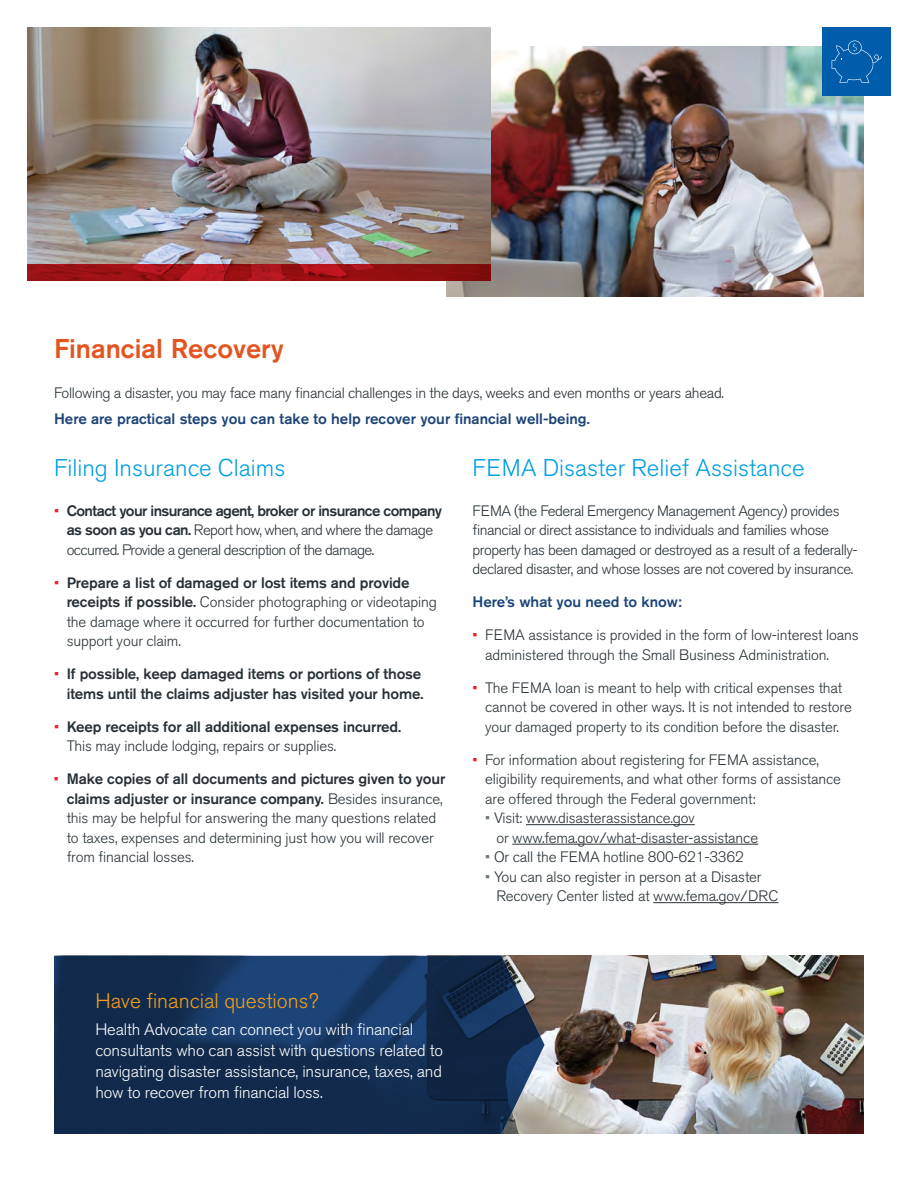
<style>
.page{position:relative;width:918px;height:1188px;background:#fff}
.page>*{position:absolute;margin:0;border:0;box-sizing:border-box;transform-origin:0 0}
.t1{font:500 27px "Akzidenz Grotesk BE";color:#e25520}
.t2{font:300 24px "Akzidenz Grotesk BE";color:#009ee2}
.t3{font:300 21px "Akzidenz Grotesk BE";color:#f39e1a}
.t4{font:300 16.5px/21px "Akzidenz Grotesk BE";letter-spacing:-.01em;color:#fff}
.t5{font:300 15px/19.5px "Akzidenz Grotesk BE";letter-spacing:-.01em;color:#273137}
.t6{font:300 15px/19.5px "Akzidenz Grotesk BE";letter-spacing:-.03em;color:#273137}
.t7{font:500 15px/19.5px "Akzidenz Grotesk BE";letter-spacing:-.01em;color:#273137;text-align:right}
.t8{font:300 15px/19.5px "Akzidenz Grotesk BE";letter-spacing:-.04em;color:#273137}
.t9{font:500 15px "Akzidenz Grotesk BE";color:#1d4477}
.s1{color:#ed1d24}
.s2{font-weight:500}
.s3{font-weight:300;color:#ed1d24}
.s4{font-weight:300}
.s5{color:#6d7981}
</style>
<div class="page">
<img style="left:545px;top:956px;width:319px;height:178px">
<svg style="left:54px;top:956px;width:491px;height:178px;background:#193457"></svg>
<hr style="left:526px;top:824px;width:169px;height:1px;background:#273137">
<hr style="left:512px;top:844px;width:246px;height:1px;background:#273137">
<hr style="left:653px;top:902px;width:125px;height:1px;background:#273137">
<img style="left:446px;top:46px;width:418px;height:251px">
<img style="left:27px;top:27px;width:463px;height:238px">
<div style="left:822px;top:27px;width:69px;height:69px;background:#005dac"></div>
<svg style="left:27px;top:265px;width:463px;height:16px;background:#9c1114"></svg>
<svg style="left:832px;top:40px;width:50px;height:43px"></svg>
<h1 class="t1" style="left:54px;top:332px;width:231px">Financial Recovery</h1>
<p class="t5" style="left:54px;top:383px;width:672px">Following a disaster, you may face many financial challenges in the days, weeks and even months or years ahead.</p>
<p class="t9" style="left:54px;top:410px;width:537px">Here are practical steps you can take to help recover your financial well-being.</p>
<h2 class="t2" style="left:54px;top:454px;width:233px">Filing Insurance Claims</h2>
<p class="t8" style="left:67px;top:501px;width:377px;text-indent:-13px"><span class="s1">•</span> <span class="s2">Contact your insurance agent, broker or insurance company as soon as you can.</span> Report how, when, and where the damage occurred. Provide a general description of the damage.</p>
<p class="t5" style="left:67px;top:573px;width:372px;text-indent:-13px"><span class="s1">•</span> <span class="s2">Prepare a list of damaged or lost items and provide receipts if possible.</span> Consider photographing or videotaping the damage where it occurred for further documentation to support your claim.</p>
<p class="t7" style="left:54px;top:664px;width:371px"><span class="s3">•</span> If possible, keep damaged items or portions of those items until the claims adjuster has visited your home.</p>
<p class="t7" style="left:67px;top:716px;width:336px;text-align:left;text-indent:-13px"><span class="s3">•</span> Keep receipts for all additional expenses incurred.<br><span class="s4">This may include lodging, repairs or supplies.</span></p>
<p class="t5" style="left:67px;top:770px;width:380px;text-indent:-13px"><span class="s1">•</span> <span class="s2">Make copies of all documents and pictures given to your claims adjuster or insurance company.</span> Besides insurance, this may be helpful for answering the many questions related to taxes, expenses and determining just how you will recover from financial losses.</p>
<h2 class="t2" style="left:472px;top:454px;width:334px">FEMA Disaster Relief Assistance</h2>
<p class="t6" style="left:472px;top:501px;width:387px">FEMA (the Federal Emergency Management Agency) provides financial or direct assistance to individuals and families whose property has been damaged or destroyed as a result of a federally&shy;declared disaster, and whose losses are not covered by insurance.</p>
<p class="t9" style="left:472px;top:593px;width:211px">Here’s what you need to know:</p>
<p class="t5" style="left:485px;top:626px;width:375px;text-indent:-13px"><span class="s1">•</span> FEMA assistance is provided in the form of low-interest loans administered through the Small Business Administration.</p>
<p class="t5" style="left:485px;top:678px;width:368px;text-indent:-13px"><span class="s1">•</span> The FEMA loan is meant to help with critical expenses that cannot be covered in other ways. It is not intended to restore your damaged property to its condition before the disaster.</p>
<p class="t5" style="left:485px;top:750px;width:357px;text-indent:-13px"><span class="s1">•</span> For information about registering for FEMA assistance, eligibility requirements, and what other forms of assistance are offered through the Federal government:</p>
<p class="t5" style="left:496px;top:809px;width:263px;text-indent:-11px"><span class="s5">•</span> Visit: www.disasterassistance.gov<br>or www.fema.gov/what-disaster-assistance</p>
<p class="t5" style="left:485px;top:848px;width:260px"><span class="s5">•</span> Or call the FEMA hotline 800-621-3362</p>
<p class="t5" style="left:496px;top:867px;width:283px;text-indent:-11px"><span class="s5">•</span> You can also register in person at a Disaster<br>Recovery Center listed at www.fema.gov/DRC</p>
<h3 class="t3" style="left:95px;top:989px;width:225px">Have financial questions?</h3>
<p class="t4" style="left:95px;top:1020px;width:349px">Health Advocate can connect you with financial consultants who can assist with questions related to navigating disaster assistance, insurance, taxes, and how to recover from financial loss.</p>
</div>
